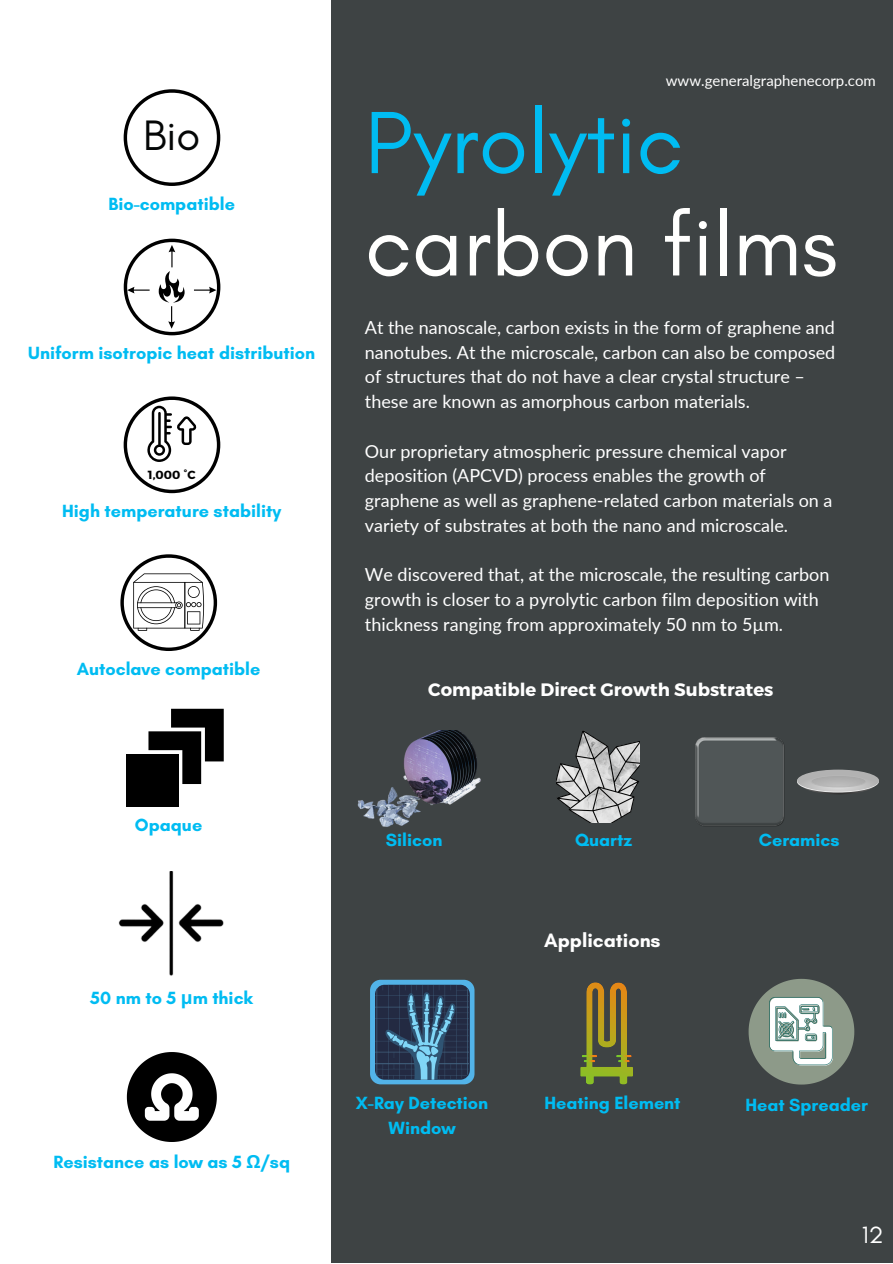
<style>
.page{position:relative;width:893px;height:1264px;background:#fff}
.page>*{position:absolute;margin:0;border:0;box-sizing:border-box;transform-origin:0 0}
.t1{font:89.85px "Glacial Indifference";color:#fffffe}
.t2{font:89.85px "Glacial Indifference";color:#00bcf2}
.t3{font:43.35px "Glacial Indifference";color:#040606}
.t4{font:24px "Glacial Indifference";color:#fff}
.t5{font:700 19.8px "Glacial Indifference";color:#fff}
.t6{font:18px/24.8px "Lato";color:#fff}
.t7{font:700 18px/24.8px "Glacial Indifference";color:#00bcf2;text-align:center}
.t8{font:700 18px "Montserrat";color:#fff}
.t9{font:15px "Lato";color:#fff}
.t10{font:700 11.85px "Montserrat";color:#000}
.s1{font-family:"Noto Sans"}
</style>
<div class="page">
<div style="left:332px;top:0;width:560px;height:1262px;background:#3e4344"></div>
<svg style="left:124px;top:89px;width:96px;height:97px"></svg>
<svg style="left:124px;top:239px;width:96px;height:96px"></svg>
<svg style="left:124px;top:396px;width:96px;height:97px"></svg>
<svg style="left:120px;top:554px;width:97px;height:97px"></svg>
<svg style="left:148px;top:708px;width:76px;height:76px"></svg>
<div style="left:126px;top:754px;width:52px;height:52px;background:#000"></div>
<img style="left:118px;top:871px;width:106px;height:105px">
<svg style="left:127px;top:1052px;width:90px;height:89px"></svg>
<img style="left:556px;top:730px;width:84px;height:92px">
<img style="left:695px;top:737px;width:89px;height:89px">
<svg style="left:799px;top:771px;width:77px;height:23px"></svg>
<svg style="left:796px;top:770px;width:82px;height:22px"></svg>
<svg style="left:797px;top:769px;width:82px;height:22px"></svg>
<div style="left:811px;top:775px;width:54px;height:12px;background:#b1b1b1;border-radius:50%"></div>
<div style="left:810px;top:775px;width:56px;height:12px;border:1px solid #b7b7b7;border-radius:50%"></div>
<img style="left:357px;top:730px;width:124px;height:97px">
<svg style="left:616px;top:1054px;width:15px;height:8px"></svg>
<svg style="left:582px;top:1054px;width:15px;height:8px"></svg>
<div style="left:370px;top:979px;width:104px;height:105px;background:#52b3e8;border-radius:11px"></div>
<svg style="left:375px;top:984px;width:94px;height:95px;background:#344d68"></svg>
<svg style="left:748px;top:978px;width:106px;height:106px"></svg>
<h2 class="t3" style="left:143px;top:109px;width:59px">Bio</h2>
<p class="t7" style="left:108px;top:191px;width:128px">Bio-compatible</p>
<p class="t7" style="left:28px;top:340px;width:288px">Uniform isotropic heat distribution</p>
<p class="t10" style="left:148px;top:466px;width:49px">1,000 °C</p>
<p class="t7" style="left:62px;top:498px;width:220px">High temperature stability</p>
<p class="t7" style="left:77px;top:656px;width:185px">Autoclave compatible</p>
<p class="t9" style="left:665px;top:71px;width:211px">www.generalgraphenecorp.com</p>
<h1 class="t2" style="left:365px;top:88px;width:320px">Pyrolytic</h1>
<h1 class="t1" style="left:365px;top:190px;width:474px">carbon films</h1>
<p class="t6" style="left:365px;top:314px;width:472px">At the nanoscale, carbon exists in the form of graphene and nanotubes. At the microscale, carbon can also be composed of structures that do not have a clear crystal structure – these are known as amorphous carbon materials.</p>
<p class="t6" style="left:365px;top:438px;width:469px">Our proprietary atmospheric pressure chemical vapor deposition (APCVD) process enables the growth of graphene as well as graphene-related carbon materials on a variety of substrates at both the nano and microscale.</p>
<p class="t6" style="left:365px;top:562px;width:466px">We discovered that, at the microscale, the resulting carbon growth is closer to a pyrolytic carbon film deposition with thickness ranging from approximately 50 nm to 5µm.</p>
<p class="t8" style="left:428px;top:678px;width:346px">Compatible Direct Growth Substrates</p>
<p class="t7" style="left:135px;top:812px;width:69px">Opaque</p>
<p class="t7" style="left:90px;top:985px;width:164px">50 nm to 5 <span class="s1">µ</span>m thick</p>
<p class="t7" style="left:53px;top:1149px;width:238px">Resistance as low as 5 <span class="s1">Ω</span>/sq</p>
<p class="t7" style="left:386px;top:827px;width:58px">Silicon</p>
<p class="t7" style="left:575px;top:827px;width:58px">Quartz</p>
<p class="t7" style="left:758px;top:827px;width:82px">Ceramics</p>
<p class="t5" style="left:544px;top:928px;width:118px">Applications</p>
<p class="t7" style="left:356px;top:1090px;width:134px">X-Ray Detection<br>Window</p>
<p class="t7" style="left:544px;top:1090px;width:138px">Heating Element</p>
<p class="t7" style="left:745px;top:1091px;width:124px">Heat Spreader</p>
<h3 class="t4" style="left:861px;top:1219px;width:23px">12</h3>
</div>
